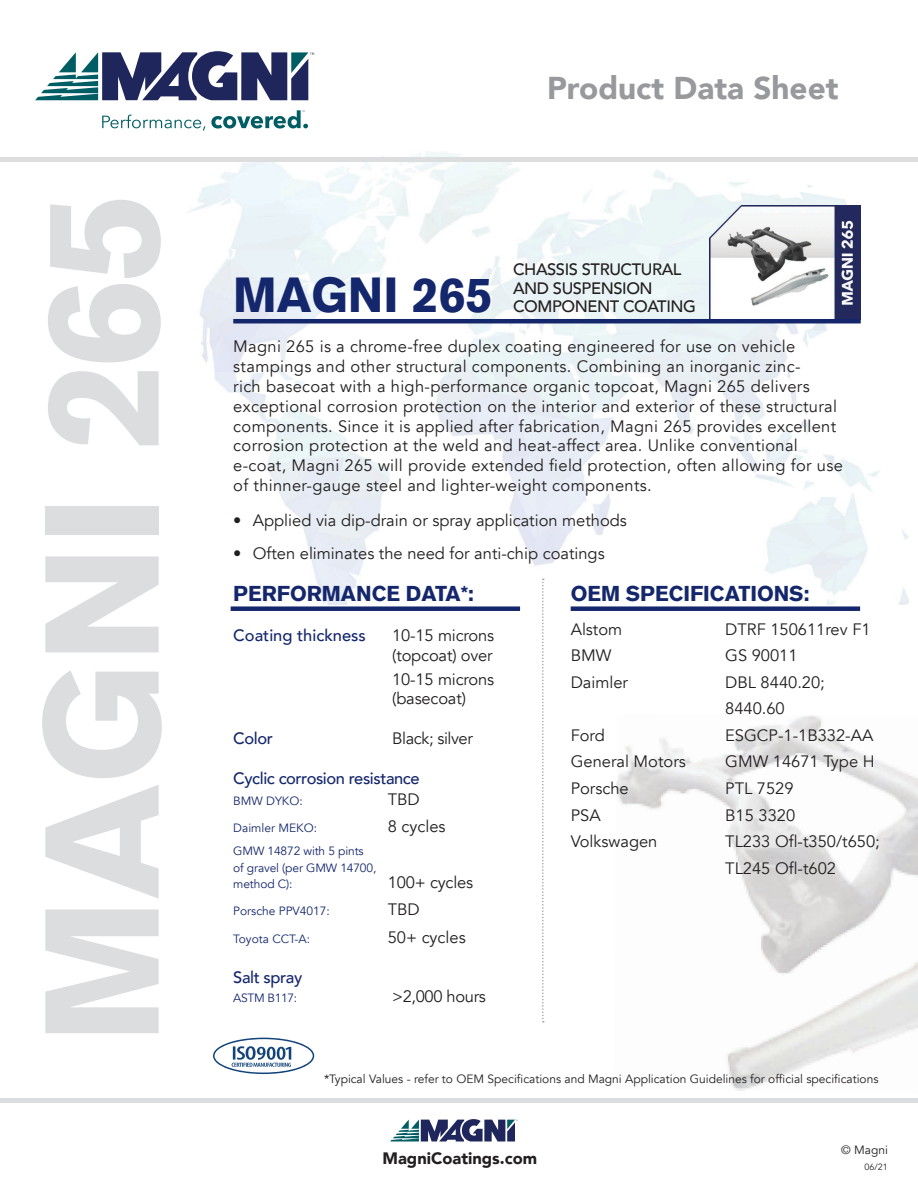
<style>
.page{position:relative;width:918px;height:1188px;background:#fff}
.page>*{position:absolute;margin:0;border:0;box-sizing:border-box;transform-origin:0 0}
.t1{font:900 159.15px "Akzidenz Grotesk";color:#dcdddf}
.t2{font:900 48px "Akzidenz Grotesk";color:#15276c}
.t3{font:900 31.5px "Avenir";color:#97999c}
.t4{font:900 21px "Akzidenz Grotesk";color:#15276c}
.t5{font:16.5px/19.8px "Avenir";letter-spacing:.02em;color:#231f20}
.t6{font:16.5px/26.5px "Avenir";color:#231f20}
.t7{font:16.5px/19.8px "Avenir";letter-spacing:-.01em;color:#231f20}
.t8{font:500 16.5px/18.3px "Avenir";letter-spacing:-.025em;color:#231f20}
.t9{font:500 16.5px "Avenir";letter-spacing:-.025em;color:#15276c}
.t10{font:900 16.5px "Avenir";color:#231f20}
.t11{font:500 16.5px "Avenir";color:#15276c}
.t12{font:16.5px "Avenir";letter-spacing:-.025em;color:#231f20}
.t13{font:16.5px "Avenir";letter-spacing:-.02em;color:#231f20}
.t14{font:12px/16.5px "Avenir";letter-spacing:-.01em;color:#15276c}
.t15{font:12px "Avenir";color:#231f20}
.t16{font:9px "Avenir";color:#231f20}
</style>
<div class="page">
<img style="left:185px;top:152px;width:569px;height:453px">
<img style="left:754px;top:157px;width:155px;height:49px">
<img style="left:858px;top:323px;width:51px;height:282px">
<img style="left:754px;top:323px;width:104px;height:282px">
<img style="left:616px;top:715px;width:302px;height:321px">
<img style="left:727px;top:1036px;width:169px;height:55px">
<svg style="left:213px;top:1038px;width:101px;height:36px"></svg>
<img style="left:709px;top:206px;width:152px;height:113px">
<hr style="left:233px;top:319px;width:628px;height:4px;background:#15276c">
<svg style="left:542px;top:579px;width:2px;height:444px"></svg>
<div style="left:231px;top:606px;width:289px;height:5px;background:#15276c"></div>
<div style="left:571px;top:606px;width:289px;height:5px;background:#15276c"></div>
<div style="left:0;top:1098px;width:918px;height:5px;background:#dcdddf"></div>
<svg style="left:102px;top:115px;width:103px;height:16px"></svg>
<svg style="left:35px;top:51px;width:279px;height:49px"></svg>
<svg style="left:211px;top:110px;width:97px;height:19px"></svg>
<hr style="left:0;top:158px;width:918px;height:4px;background:#dcdddf">
<svg style="left:390px;top:1119px;width:128px;height:23px"></svg>
<h1 class="t1" style="left:7px;top:1044px;width:851px;rotate:-90deg">MAGNI 265</h1>
<h3 class="t3" style="left:547px;top:61px;width:293px">Product Data Sheet</h3>
<p class="t8" style="left:513px;top:260px;width:185px">CHASSIS STRUCTURAL<br>AND SUSPENSION<br>COMPONENT COATING</p>
<h2 class="t2" style="left:233px;top:266px;width:260px">MAGNI 265</h2>
<p class="t5" style="left:233px;top:337px;width:611px">Magni 265 is a chrome-free duplex coating engineered for use on vehicle stampings and other structural components. Combining an inorganic zinc-<br>rich basecoat with a high-performance organic topcoat, Magni 265 delivers exceptional corrosion protection on the interior and exterior of these structural components. Since it is applied after fabrication, Magni 265 provides excellent corrosion protection at the weld and heat-affect area. Unlike conventional e-coat, Magni 265 will provide extended field protection, often allowing for use of thinner-gauge steel and lighter-weight components.</p>
<p class="t6" style="left:233px;top:507px;width:395px">• Applied via dip-drain or spray application methods</p>
<p class="t6" style="left:233px;top:541px;width:373px">• Often eliminates the need for anti-chip coatings</p>
<p class="t4" style="left:233px;top:581px;width:242px">PERFORMANCE DATA*:</p>
<p class="t11" style="left:233px;top:621px;width:134px">Coating thickness</p>
<p class="t7" style="left:392px;top:626px;width:103px">10-15 microns (topcoat) over</p>
<p class="t7" style="left:392px;top:669px;width:103px">10-15 microns (basecoat)</p>
<p class="t9" style="left:233px;top:724px;width:41px">Color</p>
<p class="t12" style="left:392px;top:729px;width:82px">Black; silver</p>
<p class="t9" style="left:233px;top:764px;width:188px">Cyclic corrosion resistance</p>
<p class="t14" style="left:233px;top:793px;width:71px">BMW DYKO:</p>
<p class="t5" style="left:388px;top:790px;width:34px">TBD</p>
<p class="t14" style="left:233px;top:820px;width:85px">Daimler MEKO:</p>
<p class="t5" style="left:388px;top:817px;width:59px">8 cycles</p>
<p class="t14" style="left:233px;top:843px;width:145px">GMW 14872 with 5 pints of gravel (per GMW 14700, method C):</p>
<p class="t4" style="left:571px;top:581px;width:240px">OEM SPECIFICATIONS:</p>
<p class="t5" style="left:571px;top:619px;width:53px">Alstom</p>
<p class="t6" style="left:725px;top:616px;width:147px">DTRF 150611rev F1</p>
<p class="t5" style="left:571px;top:646px;width:42px">BMW</p>
<p class="t5" style="left:725px;top:646px;width:74px">GS 90011</p>
<p class="t6" style="left:571px;top:669px;width:59px">Daimler</p>
<p class="t6" style="left:725px;top:669px;width:101px">DBL 8440.20;<br>8440.60</p>
<p class="t5" style="left:571px;top:726px;width:36px">Ford</p>
<p class="t6" style="left:725px;top:722px;width:150px">ESGCP-1-1B332-AA</p>
<p class="t6" style="left:571px;top:749px;width:117px">General Motors</p>
<p class="t6" style="left:725px;top:749px;width:151px">GMW 14671 Type H</p>
<p class="t6" style="left:571px;top:775px;width:60px">Porsche</p>
<p class="t5" style="left:725px;top:779px;width:70px">PTL 7529</p>
<p class="t5" style="left:571px;top:805px;width:31px">PSA</p>
<p class="t5" style="left:725px;top:805px;width:72px">B15 3320</p>
<p class="t6" style="left:571px;top:828px;width:88px">Volkswagen</p>
<p class="t6" style="left:725px;top:828px;width:156px">TL233 Ofl-t350/t650;<br>TL245 Ofl-t602</p>
<p class="t7" style="left:388px;top:873px;width:87px">100+ cycles</p>
<p class="t14" style="left:233px;top:903px;width:98px">Porsche PPV4017:</p>
<p class="t5" style="left:388px;top:900px;width:34px">TBD</p>
<p class="t14" style="left:233px;top:930px;width:78px">Toyota CCT-A:</p>
<p class="t6" style="left:388px;top:924px;width:79px">50+ cycles</p>
<p class="t9" style="left:233px;top:963px;width:71px">Salt spray</p>
<p class="t14" style="left:233px;top:990px;width:66px">ASTM B117:</p>
<p class="t13" style="left:392px;top:987px;width:95px">&gt;2,000 hours</p>
<p class="t15" style="left:324px;top:1072px;width:556px">*Typical Values - refer to OEM Specifications and Magni Application Guidelines for official specifications</p>
<p class="t10" style="left:383px;top:1144px;width:156px">MagniCoatings.com</p>
<p class="t15" style="left:841px;top:1143px;width:48px">© Magni</p>
<p class="t16" style="left:865px;top:1162px;width:25px">06/21</p>
</div>
